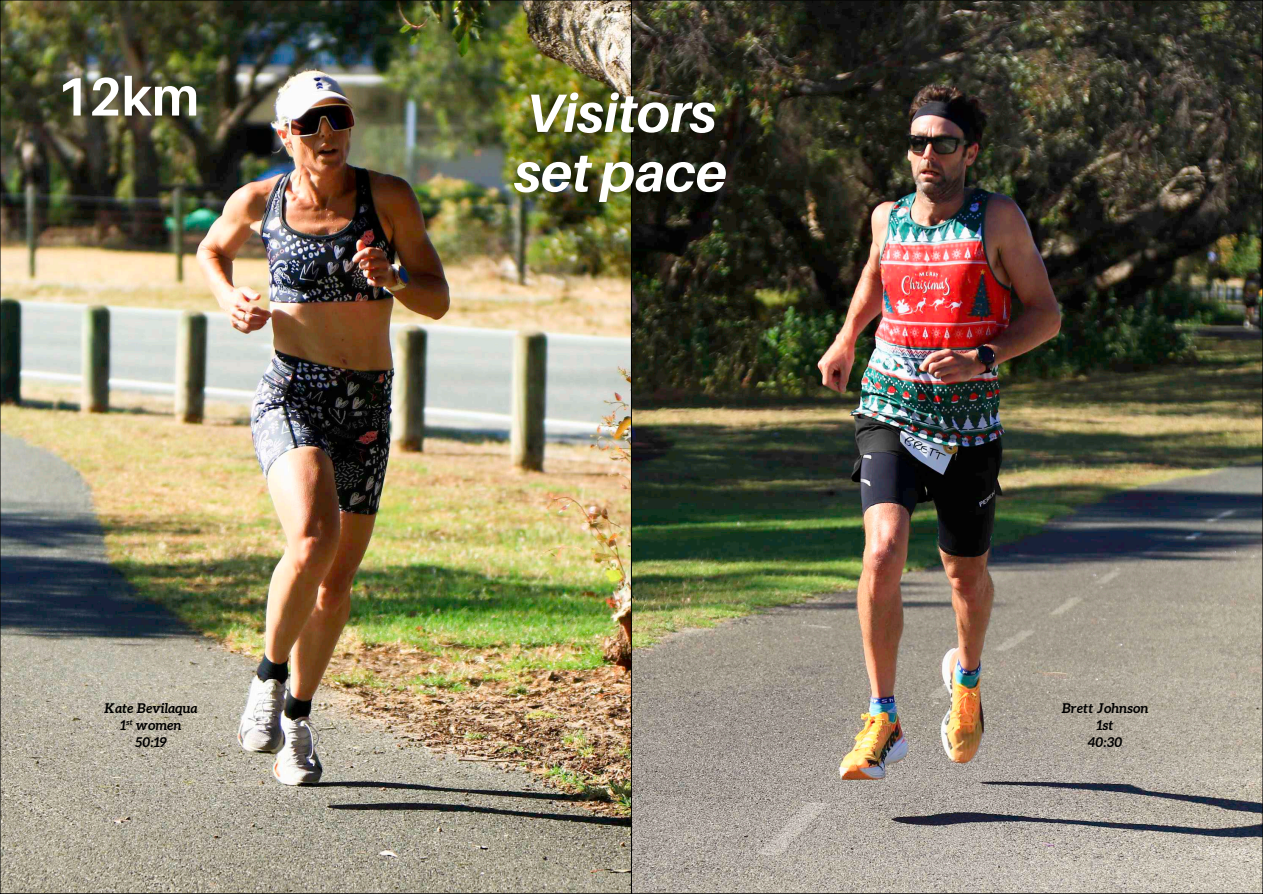
<style>
.page{position:relative;width:1263px;height:894px;background:#fff}
.page>*{position:absolute;margin:0;border:0;box-sizing:border-box;transform-origin:0 0}
.t1{font:italic 700 54px/59.4px "Aileron";color:#fff}
.t2{font:700 54px "Aileron";color:#fff;scale:.96 1}
.t3{font:italic 700 13.5px/17.4px "Aleo";color:#000;text-align:center}
</style>
<div class="page">
<img style="left:2px;top:2px;width:1259px;height:889px">
<h1 class="t2" style="left:57px;top:74px;width:150px">12km</h1>
<h1 class="t1" style="left:515px;top:88px;width:214px">Visitors set pace</h1>
<p class="t3" style="left:104px;top:699px;width:95px">Kate Bevilaqua<br>1<sup>st</sup> women<br>50:19</p>
<p class="t3" style="left:1061px;top:699px;width:89px">Brett Johnson<br>1st<br>40:30</p>
</div>
